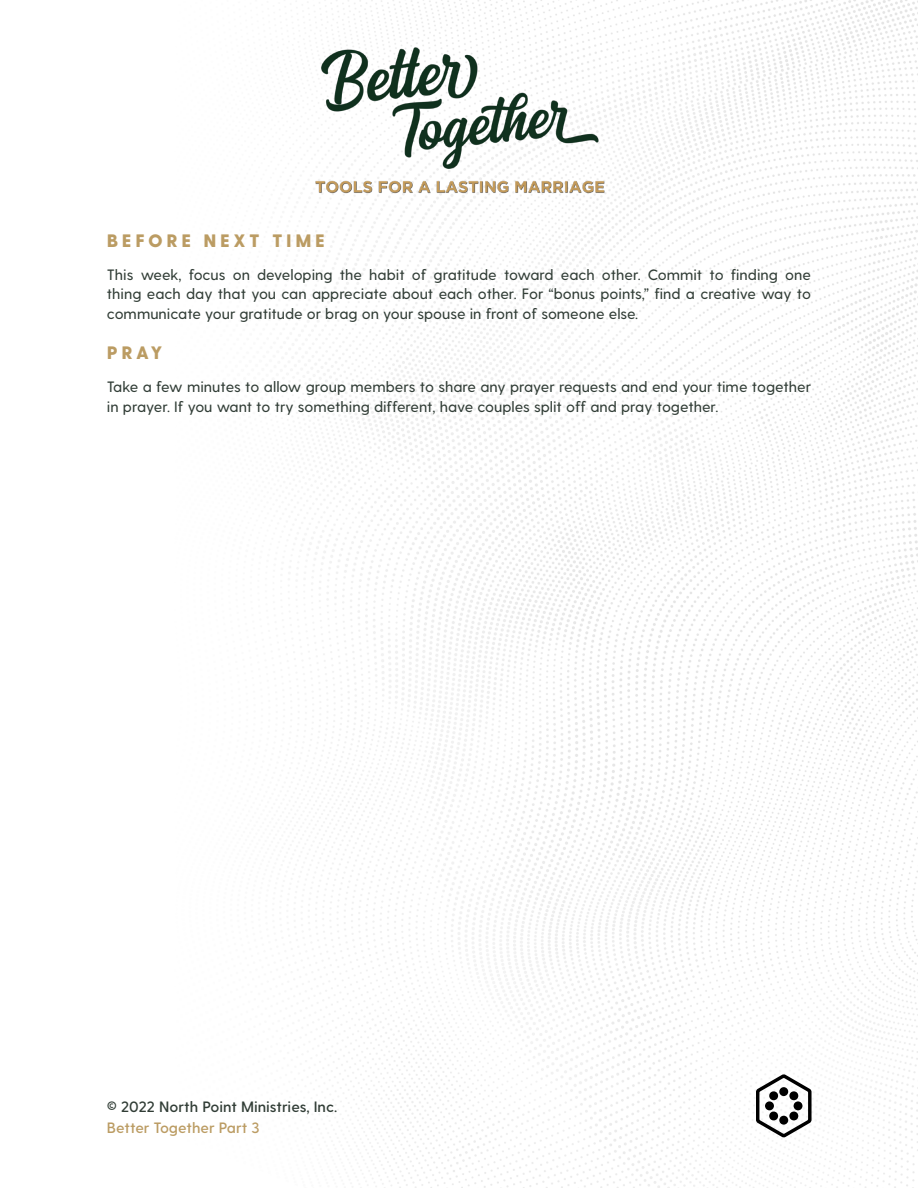
<style>
.page{position:relative;width:918px;height:1188px;background:#fff}
.page>*{position:absolute;margin:0;border:0;box-sizing:border-box;transform-origin:0 0}
.Paragraph_Style{font:800 18px "Greycliff CF";letter-spacing:.2em;color:#bb9c63}
.Paragraph_Style-2{font:500 15px/19.5px "Greycliff CF";color:#313d36;text-align:justify}
.t1{font:600 15px "Greycliff CF";color:#313d36}
.t2{font:600 15px "Greycliff CF";color:#bb9c63}
</style>
<div class="page">
<img style="left:307px;top:1px;width:611px;height:1187px">
<svg style="left:756px;top:1074px;width:56px;height:63px"></svg>
<img style="left:307px;top:45px;width:318px;height:150px">
<p class="Paragraph_Style" style="left:107px;top:229px;width:220px">BEFORE NEXT TIME</p>
<p class="Paragraph_Style-2" style="left:107px;top:265px;width:706px">This week, focus on developing the habit of gratitude toward each other. Commit to finding one thing each day that you can appreciate about each other. For “bonus points,” find a creative way to communicate your gratitude or brag on your spouse in front of someone else.</p>
<p class="Paragraph_Style" style="left:107px;top:342px;width:57px">PRAY</p>
<p class="Paragraph_Style-2" style="left:107px;top:378px;width:706px">Take a few minutes to allow group members to share any prayer requests and end your time together in prayer. If you want to try something different, have couples split off and pray together.</p>
<p class="t1" style="left:107px;top:1098px;width:232px">© 2022 North Point Ministries, Inc.</p>
<p class="t2" style="left:107px;top:1119px;width:154px">Better Together Part 3</p>
</div>
